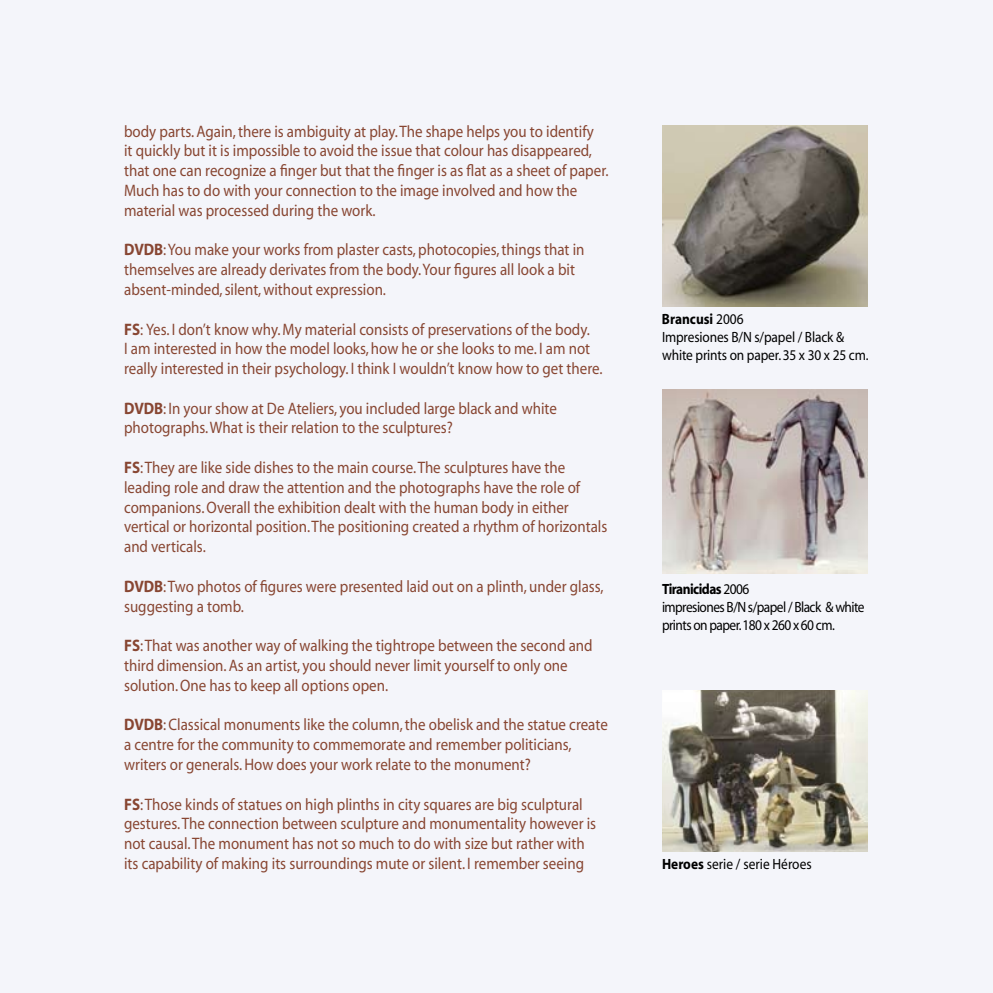
<style>
.page{position:relative;width:993px;height:993px;background:#fff}
.page>*{position:absolute;margin:0;border:0;box-sizing:border-box;transform-origin:0 0}
.t1{font:16.62px/19.8px "Myriad";color:#884632;scale:.9 1}
.t2{font:700 16.62px "Myriad";color:#884632;scale:.9 1}
.t3{font:14.88px/17.8px "Myriad";letter-spacing:-.01em;color:#000;scale:.9 1}
.t4{font:14.88px/17.8px "Myriad";letter-spacing:-.04em;color:#000;scale:.9 1}
.s1{font-weight:700}
</style>
<div class="page">
<div style="left:0;top:0;width:992px;height:992px;background:#f4f5fa"></div>
<img style="left:662px;top:125px;width:204px;height:181px">
<img style="left:662px;top:389px;width:204px;height:184px">
<img style="left:662px;top:690px;width:204px;height:160px">
<p class="t1" style="left:124px;top:122px;width:539px">body parts. Again, there is ambiguity at play. The shape helps you to identify<br>it quickly but it is impossible to avoid the issue that colour has disappeared, that one can recognize a finger but that the finger is as flat as a sheet of paper.<br>Much has to do with your connection to the image involved and how the material was processed during the work.</p>
<p class="t2" style="left:124px;top:241px;width:12px">DVDB</p>
<p class="t1" style="left:124px;top:240px;width:513px;text-indent:39px">: You make your works from plaster casts, photocopies, things that in themselves are already derivates from the body. Your figures all look a bit absent-minded, silent, without expression.</p>
<p class="t1" style="left:124px;top:320px;width:533px"><span class="s1">FS</span>: Yes. I don’t know why. My material consists of preservations of the body.<br>I am interested in how the model looks, how he or she looks to me. I am not really interested in their psychology. I think I wouldn’t know how to get there.</p>
<p class="t2" style="left:124px;top:399px;width:12px">DVDB</p>
<p class="t1" style="left:124px;top:399px;width:482px;text-indent:39px">: In your show at De Ateliers, you included large black and white photographs. What is their relation to the sculptures?</p>
<p class="t1" style="left:124px;top:458px;width:538px"><span class="s1">FS</span>: They are like side dishes to the main course. The sculptures have the leading role and draw the attention and the photographs have the role of companions. Overall the exhibition dealt with the human body in either vertical or horizontal position. The positioning created a rhythm of horizontals and verticals.</p>
<p class="t2" style="left:124px;top:577px;width:12px">DVDB</p>
<p class="t1" style="left:124px;top:577px;width:534px;text-indent:39px">: Two photos of figures were presented laid out on a plinth, under glass, suggesting a tomb.</p>
<p class="t1" style="left:124px;top:636px;width:522px"><span class="s1">FS</span>: That was another way of walking the tightrope between the second and third dimension. As an artist, you should never limit yourself to only one solution. One has to keep all options open.</p>
<p class="t2" style="left:124px;top:716px;width:12px">DVDB</p>
<p class="t1" style="left:124px;top:715px;width:538px;text-indent:39px">: Classical monuments like the column, the obelisk and the statue create a centre for the community to commemorate and remember politicians, writers or generals. How does your work relate to the monument?</p>
<p class="t1" style="left:124px;top:794px;width:526px"><span class="s1">FS</span>: Those kinds of statues on high plinths in city squares are big sculptural gestures. The connection between sculpture and monumentality however is not causal. The monument has not so much to do with size but rather with its capability of making its surroundings mute or silent. I remember seeing</p>
<p class="t3" style="left:661px;top:311px;width:231px"><span class="s1">Brancusi</span> 2006<br>Impresiones B/N s/papel / Black &amp; white prints on paper. 35 x 30 x 25 cm.</p>
<p class="t4" style="left:661px;top:580px;width:227px"><span class="s1">Tiranicidas</span> 2006<br>impresiones B/N s/papel / Black &amp; white prints on paper.180 x 260 x 60 cm.</p>
<p class="t3" style="left:661px;top:855px;width:168px"><span class="s1">Heroes</span> serie / serie héroes</p>
</div>
